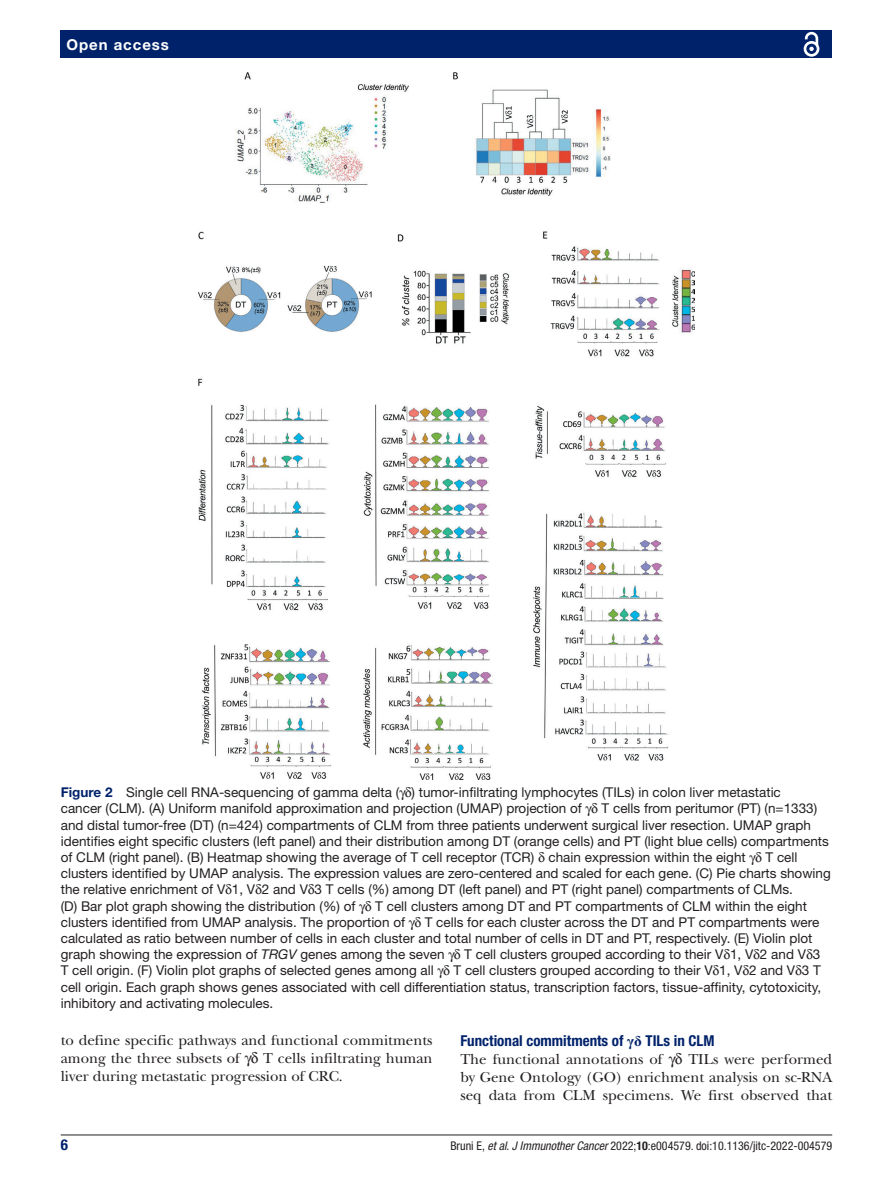
<style>
.page{position:relative;width:893px;height:1191px;background:#fff}
.page>*{position:absolute;margin:0;border:0;box-sizing:border-box;transform-origin:0 0}
.t1{font:15px/18px "New Baskerville";color:#231f20}
.t2{font:700 condensed 15px "Helvetica Neue LT Std";color:#00226b}
.t3{font:700 15px "Helvetica Neue LT Std";letter-spacing:.065em;color:#fff}
.t4{font:13.5px/16.2px "Helvetica Neue LT Std";color:#231f20}
.t5{font:condensed 12px "Helvetica Neue LT Std";color:#231f20}
.s1{font-weight:700;color:#00226b}
.s2{font-style:italic}
.s3{font-family:"Times New Roman";font-stretch:normal}
.s4{font-weight:700}
</style>
<div class="page">
<hr style="left:61px;top:1134px;width:771px;height:1px;background:#231f20">
<div style="left:61px;top:31px;width:771px;height:27px;background:#00226b"></div>
<svg style="left:803px;top:31px;width:17px;height:26px"></svg>
<img style="left:199px;top:73px;width:495px;height:706px">
<p class="t3" style="left:66px;top:35px;width:104px">Open access</p>
<p class="t4" style="left:61px;top:784px;width:722px"><span class="s1">Figure 2</span> Single cell RNA-sequencing of gamma delta ( ) tumor-infiltrating lymphocytes (TILs) in colon liver metastatic cancer (CLM). (A) Uniform manifold approximation and projection (UMAP) projection of</p>
<p class="t4" style="left:61px;top:800px;width:770px;text-indent:541px">T cells from peritumor (PT) (n=1333) and distal tumor-free (DT) (n=424) compartments of CLM from three patients underwent surgical liver resection. UMAP graph identifies eight specific clusters (left panel) and their distribution among DT (orange cells) and PT (light blue cells) compartments of CLM (right panel). (B) Heatmap showing the average of T cell receptor (TCR) chain expression within the eight</p>
<p class="t4" style="left:61px;top:849px;width:772px;text-indent:705px">T cell clusters identified by UMAP analysis. The expression values are zero-centered and scaled for each gene. (C) Pie charts showing the relative enrichment of V 1, V 2 and V 3 T cells (%) among DT (left panel) and PT (right panel) compartments of CLMs.<br>(D) Bar plot graph showing the distribution (%) of</p>
<p class="t4" style="left:61px;top:897px;width:748px;text-indent:314px">T cell clusters among DT and PT compartments of CLM within the eight clusters identified from UMAP analysis. The proportion of</p>
<p class="t4" style="left:61px;top:913px;width:760px;text-indent:364px">T cells for each cluster across the DT and PT compartments were calculated as ratio between number of cells in each cluster and total number of cells in DT and PT, respectively. (E) Violin plot graph showing the expression of <span class="s2">TRGV</span> genes among the seven</p>
<p class="t4" style="left:464px;top:946px;width:357px">T cell clusters grouped according to their V 1, V 2 and V 3</p>
<p class="t4" style="left:61px;top:962px;width:375px">T cell origin. (F) Violin plot graphs of selected genes among all</p>
<p class="t4" style="left:61px;top:962px;width:762px;text-align:justify;text-indent:393px">T cell clusters grouped according to their V 1, V 2 and V 3 T cell origin. Each graph shows genes associated with cell differentiation status, transcription factors, tissue-affinity, cytotoxicity, inhibitory and activating molecules.</p>
<p class="t1" style="left:61px;top:1031px;width:373px">to define specific pathways and functional commitments among the three subsets of</p>
<p class="t1" style="left:61px;top:1049px;width:373px;text-indent:202px">T cells infiltrating human liver during metastatic progression of CRC.</p>
<p class="t2" style="left:460px;top:1031px;width:256px">Functional commitments of <span class="s3">γδ</span> TILs in CLM</p>
<p class="t1" style="left:460px;top:1049px;width:204px">The functional annotations of</p>
<p class="t1" style="left:460px;top:1049px;width:373px;text-align:justify;text-indent:228px">TILs were performed by Gene Ontology (GO) enrichment analysis on sc-RNA seq data from CLM specimens. We first observed that</p>
<p class="t2" style="left:61px;top:1135px;width:9px">6</p>
<p class="t5" style="left:450px;top:1138px;width:383px">Bruni E, <span class="s2">et al</span>. <span class="s2">J Immunother Cancer</span> 2022;<span class="s4">10</span>:e004579. doi:10.1136/jitc-2022-004579</p>
</div>
